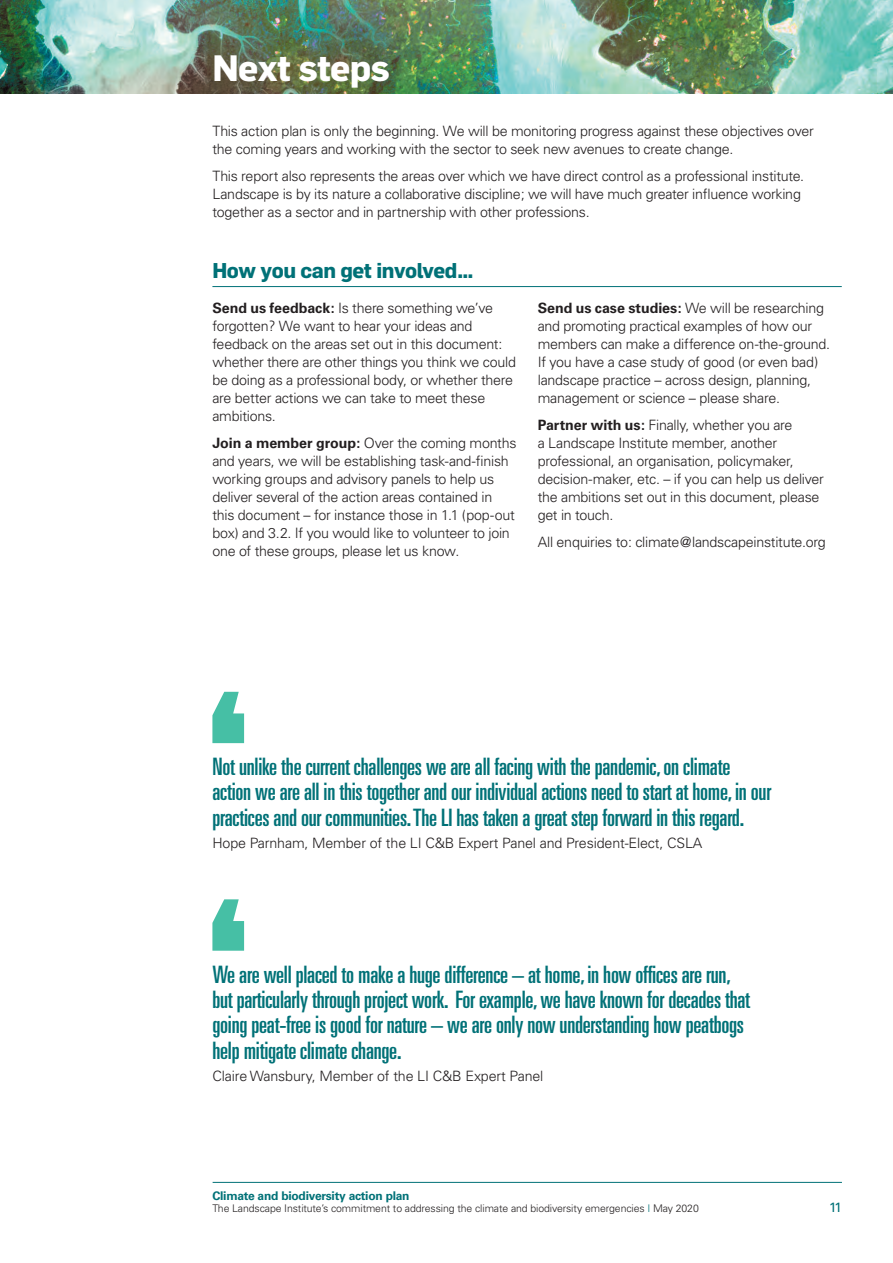
<style>
.page{position:relative;width:893px;height:1263px;background:#fff}
.page>*{position:absolute;margin:0;border:0;box-sizing:border-box;transform-origin:0 0}
.main_Head{font:700 36px "Flama";letter-spacing:-.02em;color:#fff}
.Quotation_1{font:ultra-condensed 24px/25.5px "Univers";letter-spacing:-.01em;color:#007177}
.Crossheads{font:700 21px "Flama";letter-spacing:-.02em;color:#007177}
.Text{font:300 14.25px/18px "Univers";letter-spacing:-.02em;color:#231f20}
.Quotation_1_attribut{font:300 14.25px "Univers";letter-spacing:-.01em;color:#231f20}
.t1{font:13.5px "Univers";color:#007177}
.t2{font:700 12px "Univers";letter-spacing:-.02em;color:#007177}
.t3{font:300 10.5px "Univers";letter-spacing:-.01em;color:#231f20}
.s1{font-weight:700}
.s2{color:#007177}
</style>
<div class="page">
<hr style="left:213px;top:1182px;width:629px;height:1px;background:#007177">
<img style="left:0;top:0;width:893px;height:94px">
<hr style="left:212px;top:286px;width:630px;height:1px;background:#007177">
<svg style="left:212px;top:692px;width:32px;height:51px"></svg>
<svg style="left:212px;top:899px;width:32px;height:52px"></svg>
<p class="main_Head" style="left:213px;top:46px;width:179px">Next steps</p>
<p class="Text" style="left:212px;top:121px;width:603px">This action plan is only the beginning. We will be monitoring progress against these objectives over the coming years and working with the sector to seek new avenues to create change.</p>
<p class="Text" style="left:212px;top:167px;width:593px">This report also represents the areas over which we have direct control as a professional institute.<br>Landscape is by its nature a collaborative discipline; we will have much greater influence working together as a sector and in partnership with other professions.</p>
<p class="Crossheads" style="left:212px;top:257px;width:263px">How you can get involved…</p>
<p class="Text" style="left:212px;top:299px;width:305px"><span class="s1">Send us feedback:</span> Is there something we’ve forgotten? We want to hear your ideas and feedback on the areas set out in this document: whether there are other things you think we could be doing as a professional body, or whether there are better actions we can take to meet these ambitions.</p>
<p class="Text" style="left:212px;top:434px;width:306px"><span class="s1">Join a member group:</span> Over the coming months and years, we will be establishing task-and-finish working groups and advisory panels to help us deliver several of the action areas contained in this document – for instance those in 1.1 (pop-out box) and 3.2. If you would like to volunteer to join one of these groups, please let us know.</p>
<p class="Text" style="left:538px;top:299px;width:294px"><span class="s1">Send us case studies:</span> We will be researching and promoting practical examples of how our members can make a difference on-the-ground.<br>If you have a case study of good (or even bad) landscape practice – across design, planning, management or science – please share.</p>
<p class="Text" style="left:538px;top:416px;width:288px"><span class="s1">Partner with us:</span> Finally, whether you are<br>a Landscape Institute member, another professional, an organisation, policymaker, decision-maker, etc. – if you can help us deliver the ambitions set out in this document, please get in touch.</p>
<p class="Text" style="left:538px;top:533px;width:290px">All enquiries to: climate@landscapeinstitute.org</p>
<p class="Quotation_1" style="left:212px;top:753px;width:560px">Not unlike the current challenges we are all facing with the pandemic, on climate action we are all in this together and our individual actions need to start at home, in our practices and our communities. The LI has taken a great step forward in this regard.</p>
<p class="Quotation_1_attribut" style="left:212px;top:834px;width:491px">Hope Parnham, Member of the LI C&amp;B Expert Panel and President-Elect, CSLA</p>
<p class="Quotation_1" style="left:212px;top:961px;width:539px">We are well placed to make a huge difference – at home, in how offices are run, but particularly through project work. For example, we have known for decades that going peat-free is good for nature – we are only now understanding how peatbogs help mitigate climate change.</p>
<p class="Quotation_1_attribut" style="left:212px;top:1068px;width:332px">Claire Wansbury, Member of the LI C&amp;B Expert Panel</p>
<p class="t2" style="left:212px;top:1189px;width:199px">Climate and biodiversity action plan</p>
<p class="t3" style="left:212px;top:1202px;width:488px">The Landscape Institute’s commitment to addressing the climate and biodiversity emergencies <span class="s2">I</span> May 2020</p>
<p class="t1" style="left:829px;top:1199px;width:14px">11</p>
</div>
